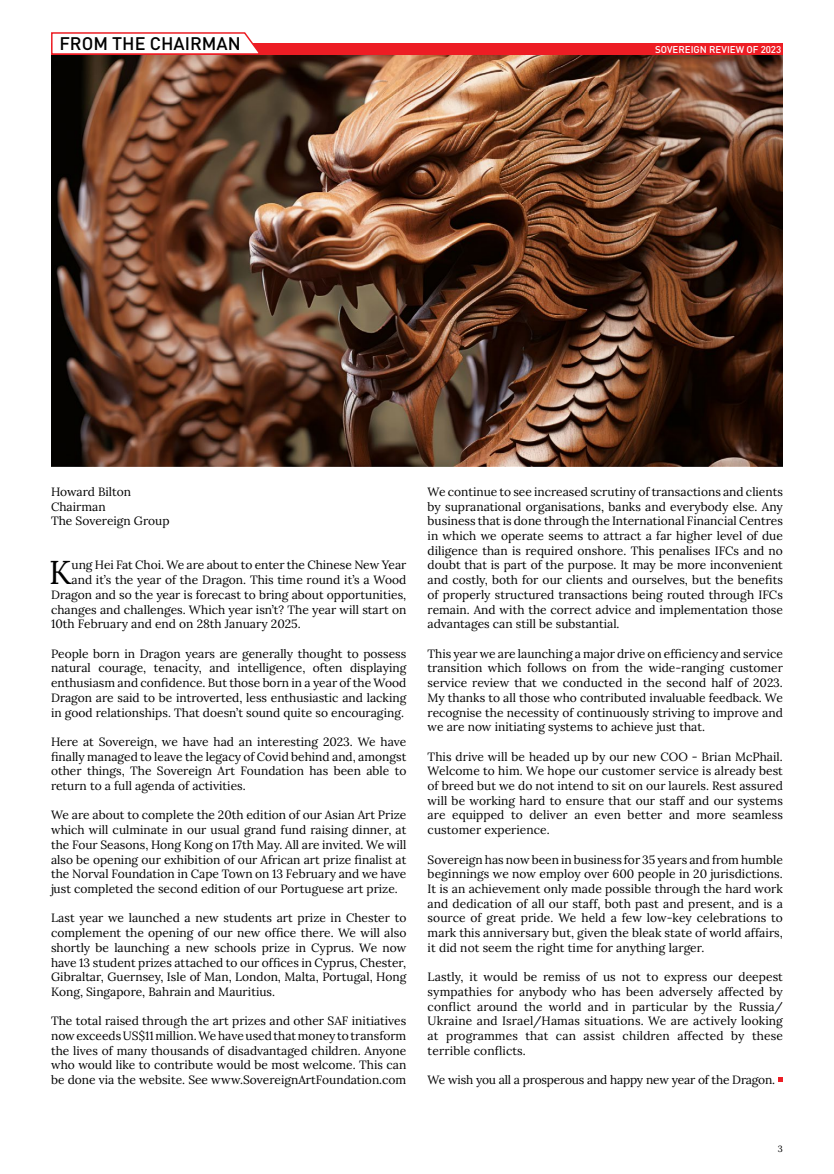
<style>
.page{position:relative;width:834px;height:1174px;background:#fff}
.page>*{position:absolute;margin:0;border:0;box-sizing:border-box;transform-origin:0 0}
.t1{font:33px "Lora";color:#000}
.t2{font:500 18px "DINOT";color:#000}
.t3{font:12px/14.7px "Lora";color:#000;text-align:justify}
.t4{font:500 9.75px "DINOT";color:#fff}
.t5{font:9px "Lora";color:#000}
</style>
<div class="page">
<img style="left:51px;top:55px;width:731px;height:411px">
<svg style="left:778px;top:1077px;width:4px;height:4px"></svg>
<div style="left:51px;top:43px;width:731px;height:12px;background:#ed1d24"></div>
<svg style="left:51px;top:32px;width:208px;height:22px"></svg>
<h2 class="t2" style="left:59px;top:32px;width:183px">FROM THE CHAIRMAN</h2>
<p class="t4" style="left:655px;top:43px;width:128px">SOVEREIGN REVIEW OF 2023</p>
<p class="t3" style="left:51px;top:483px;width:120px;text-align:left">Howard Bilton<br>Chairman<br>The Sovereign Group</p>
<h1 class="t1" style="left:49px;top:547px;width:24px">K</h1>
<p class="t3" style="left:72px;top:557px;width:336px">ung Hei Fat Choi. We are about to enter the Chinese New Year</p>
<p class="t3" style="left:72px;top:572px;width:336px">and it’s the year of the Dragon. This time round it’s a Wood</p>
<p class="t3" style="left:51px;top:586px;width:357px">Dragon and so the year is forecast to bring about opportunities,</p>
<p class="t3" style="left:51px;top:601px;width:357px">changes and challenges. Which year isn’t? The year will start on</p>
<p class="t3" style="left:51px;top:616px;width:251px">10th February and end on 28th January 2025.</p>
<p class="t3" style="left:51px;top:645px;width:357px">People born in Dragon years are generally thought to possess natural courage, tenacity, and intelligence, often displaying enthusiasm and confidence. But those born in a year of the Wood Dragon are said to be introverted, less enthusiastic and lacking in good relationships. That doesn’t sound quite so encouraging.</p>
<p class="t3" style="left:51px;top:733px;width:357px">Here at Sovereign, we have had an interesting 2023. We have finally managed to leave the legacy of Covid behind and, amongst other things, The Sovereign Art Foundation has been able to return to a full agenda of activities.</p>
<p class="t3" style="left:51px;top:807px;width:357px">We are about to complete the 20th edition of our Asian Art Prize which will culminate in our usual grand fund raising dinner, at the Four Seasons, Hong Kong on 17th May. All are invited. We will also be opening our exhibition of our African art prize finalist at the Norval Foundation in Cape Town on 13 February and we have just completed the second edition of our Portuguese art prize.</p>
<p class="t3" style="left:51px;top:910px;width:357px">Last year we launched a new students art prize in Chester to complement the opening of our new office there. We will also shortly be launching a new schools prize in Cyprus. We now have 13 student prizes attached to our offices in Cyprus, Chester, Gibraltar, Guernsey, Isle of Man, London, Malta, Portugal, Hong Kong, Singapore, Bahrain and Mauritius.</p>
<p class="t3" style="left:51px;top:1013px;width:357px">The total raised through the art prizes and other SAF initiatives now exceeds US$11 million. We have used that money to transform the lives of many thousands of disadvantaged children. Anyone who would like to contribute would be most welcome. This can be done via the website. See www.SovereignArtFoundation.com</p>
<p class="t3" style="left:427px;top:483px;width:357px">We continue to see increased scrutiny of transactions and clients by supranational organisations, banks and everybody else. Any business that is done through the International Financial Centres in which we operate seems to attract a far higher level of due diligence than is required onshore. This penalises IFCs and no doubt that is part of the purpose. It may be more inconvenient and costly, both for our clients and ourselves, but the benefits of properly structured transactions being routed through IFCs remain. And with the correct advice and implementation those advantages can still be substantial.</p>
<p class="t3" style="left:427px;top:645px;width:357px">This year we are launching a major drive on efficiency and service transition which follows on from the wide-ranging customer service review that we conducted in the second half of 2023.<br>My thanks to all those who contributed invaluable feedback. We recognise the necessity of continuously striving to improve and we are now initiating systems to achieve just that.</p>
<p class="t3" style="left:427px;top:748px;width:357px">This drive will be headed up by our new COO - Brian McPhail.<br>Welcome to him. We hope our customer service is already best of breed but we do not intend to sit on our laurels. Rest assured will be working hard to ensure that our staff and our systems are equipped to deliver an even better and more seamless customer experience.</p>
<p class="t3" style="left:427px;top:851px;width:357px">Sovereign has now been in business for 35 years and from humble beginnings we now employ over 600 people in 20 jurisdictions.<br>It is an achievement only made possible through the hard work and dedication of all our staff, both past and present, and is a source of great pride. We held a few low-key celebrations to mark this anniversary but, given the bleak state of world affairs, it did not seem the right time for anything larger.</p>
<p class="t3" style="left:427px;top:968px;width:357px">Lastly, it would be remiss of us not to express our deepest sympathies for anybody who has been adversely affected by conflict around the world and in particular by the Russia/ Ukraine and Israel/Hamas situations. We are actively looking at programmes that can assist children affected by these terrible conflicts.</p>
<p class="t3" style="left:427px;top:1071px;width:349px">We wish you all a prosperous and happy new year of the Dragon.</p>
<p class="t5" style="left:777px;top:1142px;width:7px">3</p>
</div>
